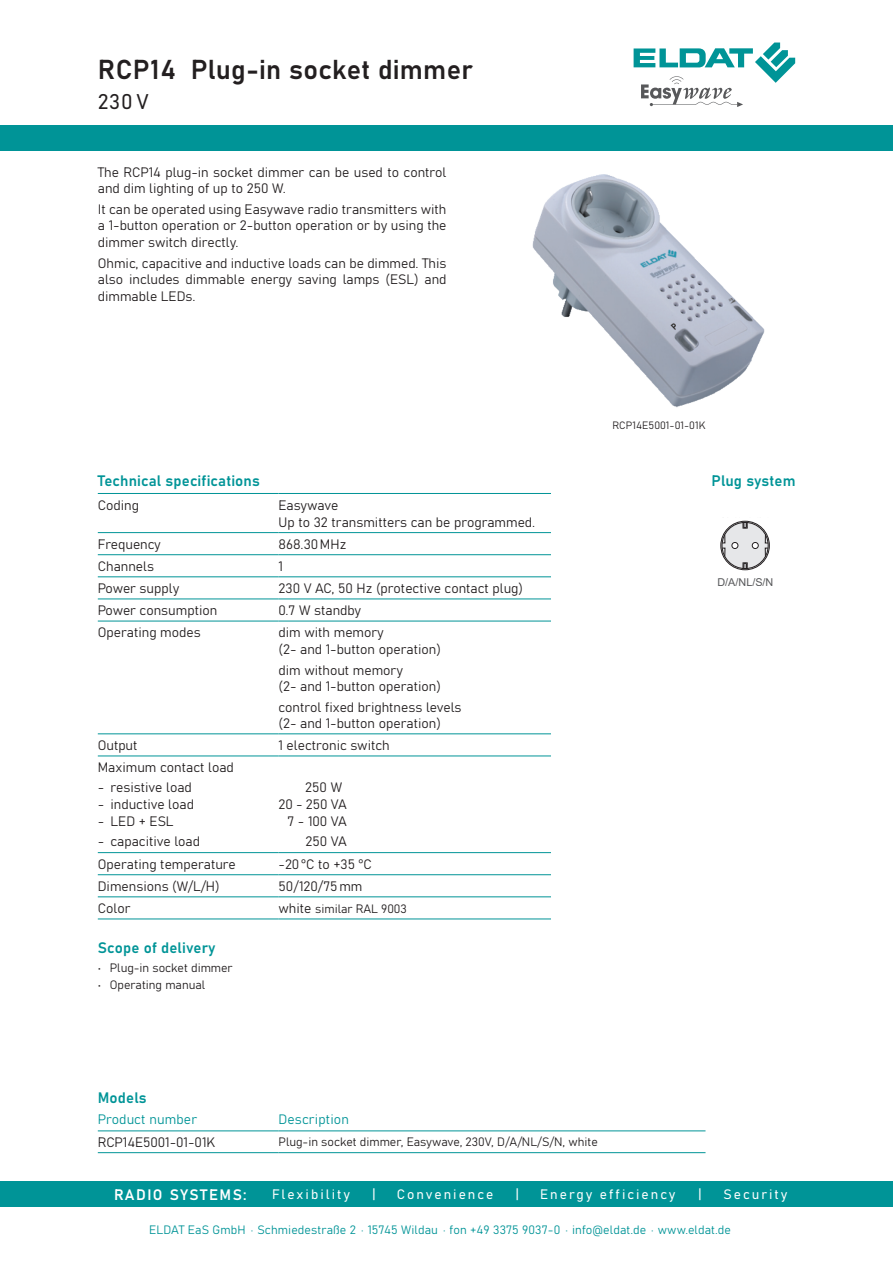
<style>
.page{position:relative;width:893px;height:1263px;background:#fff}
.page>*{position:absolute;margin:0;border:0;box-sizing:border-box;transform-origin:0 0}
.Inhalt_Empfänger{font:27px "Bahnschrift";letter-spacing:.01em;color:#231f20}
.Inhalt_Empfänger-2{font:21px "Bahnschrift";color:#231f20}
.t1{font:15px "Bahnschrift";letter-spacing:.01em;color:#009497}
.t2{font:15px "Bahnschrift";letter-spacing:.1em;color:#fff}
.Fließtext{font:13.5px/16.5px "Bahnschrift";color:#231f20}
.t3{font:13.5px "Bahnschrift";letter-spacing:.15em;color:#fff}
.t4{font:13.5px "Bahnschrift";letter-spacing:.01em;color:#009497}
.Fließtext-2{font:12px "Bahnschrift";color:#231f20}
.t5{font:12px "Bahnschrift";letter-spacing:.01em;color:#009497}
.t6{font:10.8px "Arial";color:#57585a}
.bildunter{font:10.5px "Bahnschrift";letter-spacing:.01em;color:#231f20}
.s1{color:#fff}
.s2{font-size:13.5px}
</style>
<div class="page">
<div style="left:0;top:125px;width:893px;height:26px;background:#009497"></div>
<div style="left:0;top:1181px;width:893px;height:26px;background:#009497"></div>
<svg style="left:634px;top:43px;width:161px;height:64px"></svg>
<hr style="left:98px;top:493px;width:181px;height:1px;background:#009497">
<hr style="left:279px;top:493px;width:272px;height:1px;background:#009497">
<hr style="left:98px;top:532px;width:181px;height:1px;background:#009497">
<hr style="left:279px;top:532px;width:272px;height:1px;background:#009497">
<hr style="left:98px;top:554px;width:181px;height:1px;background:#009497">
<hr style="left:279px;top:554px;width:272px;height:1px;background:#009497">
<hr style="left:98px;top:577px;width:181px;height:1px;background:#009497">
<hr style="left:279px;top:577px;width:272px;height:1px;background:#009497">
<hr style="left:98px;top:599px;width:181px;height:1px;background:#009497">
<hr style="left:279px;top:599px;width:272px;height:1px;background:#009497">
<hr style="left:98px;top:621px;width:181px;height:1px;background:#009497">
<hr style="left:279px;top:621px;width:272px;height:1px;background:#009497">
<hr style="left:98px;top:734px;width:181px;height:1px;background:#009497">
<hr style="left:279px;top:734px;width:272px;height:1px;background:#009497">
<hr style="left:98px;top:756px;width:181px;height:1px;background:#009497">
<hr style="left:279px;top:756px;width:272px;height:1px;background:#009497">
<hr style="left:98px;top:852px;width:181px;height:1px;background:#009497">
<hr style="left:279px;top:852px;width:272px;height:1px;background:#009497">
<hr style="left:98px;top:874px;width:181px;height:1px;background:#009497">
<hr style="left:279px;top:874px;width:272px;height:1px;background:#009497">
<hr style="left:98px;top:896px;width:181px;height:1px;background:#009497">
<hr style="left:279px;top:896px;width:272px;height:1px;background:#009497">
<hr style="left:98px;top:919px;width:181px;height:1px;background:#009497">
<hr style="left:279px;top:919px;width:272px;height:1px;background:#009497">
<hr style="left:279px;top:1152px;width:426px;height:1px;background:#009497">
<hr style="left:98px;top:1152px;width:181px;height:1px;background:#009497">
<hr style="left:98px;top:1130px;width:181px;height:1px;background:#009497">
<hr style="left:279px;top:1130px;width:426px;height:1px;background:#009497">
<img style="left:532px;top:174px;width:233px;height:234px">
<svg style="left:722px;top:522px;width:46px;height:47px;background:#cacacc"></svg>
<p class="Inhalt_Empfänger" style="left:98px;top:49px;width:377px">RCP14 Plug-in socket dimmer</p>
<p class="Inhalt_Empfänger-2" style="left:98px;top:86px;width:53px">230 V</p>
<p class="Fließtext" style="left:98px;top:163px;width:350px">The RCP14 plug-in socket dimmer can be used to control and dim lighting of up to 250 W.</p>
<p class="Fließtext" style="left:98px;top:200px;width:350px;text-align:justify">It can be operated using Easywave radio transmitters with a 1-button operation or 2-button operation or by using the dimmer switch directly.</p>
<p class="Fließtext" style="left:98px;top:254px;width:350px;text-align:justify">Ohmic, capacitive and inductive loads can be dimmed. This also includes dimmable energy saving lamps (ESL) and dimmable LEDs.</p>
<p class="bildunter" style="left:613px;top:418px;width:94px">RCP14E5001-01-01K</p>
<p class="t1" style="left:98px;top:469px;width:164px">Technical specifications</p>
<p class="t1" style="left:712px;top:469px;width:85px">Plug system</p>
<p class="Fließtext" style="left:98px;top:496px;width:43px">Coding</p>
<p class="Fließtext" style="left:279px;top:496px;width:61px">Easywave</p>
<p class="Fließtext" style="left:279px;top:513px;width:258px">Up to 32 transmitters can be programmed.</p>
<p class="Fließtext" style="left:98px;top:535px;width:64px">Frequency</p>
<p class="Fließtext" style="left:279px;top:535px;width:69px">868.30MHz</p>
<p class="Fließtext" style="left:98px;top:557px;width:58px">Channels</p>
<p class="Fließtext" style="left:279px;top:557px;width:6px">1</p>
<p class="Fließtext" style="left:98px;top:579px;width:83px">Power supply</p>
<p class="Fließtext" style="left:279px;top:579px;width:246px">230 V AC, 50 Hz (protective contact plug)</p>
<p class="Fließtext" style="left:98px;top:601px;width:121px">Power consumption</p>
<p class="Fließtext" style="left:279px;top:601px;width:84px">0.7 W standby</p>
<p class="Fließtext" style="left:98px;top:623px;width:104px">Operating modes</p>
<p class="Fließtext" style="left:279px;top:623px;width:164px">dim with memory<br>(2- and 1-button operation)</p>
<p class="Fließtext" style="left:279px;top:661px;width:164px">dim without memory<br>(2- and 1-button operation)</p>
<p class="Fließtext" style="left:279px;top:698px;width:185px">control fixed brightness levels (2- and 1-button operation)</p>
<p class="Fließtext" style="left:98px;top:736px;width:41px">Output</p>
<p class="Fließtext" style="left:279px;top:736px;width:113px">1 electronic switch</p>
<p class="Fließtext" style="left:98px;top:758px;width:138px">Maximum contact load</p>
<p class="Fließtext" style="left:98px;top:778px;width:96px">- resistive load</p>
<p class="Fließtext" style="left:305px;top:778px;width:43px">250 W<span class="s1">.</span></p>
<p class="Fließtext" style="left:98px;top:795px;width:98px">- inductive load</p>
<p class="Fließtext" style="left:279px;top:795px;width:70px">20 - 250 VA</p>
<p class="Fließtext" style="left:98px;top:812px;width:77px">- LED + ESL</p>
<p class="Fließtext" style="left:288px;top:812px;width:61px">7 - 100 VA</p>
<p class="Fließtext" style="left:98px;top:832px;width:104px">- capacitive load</p>
<p class="Fließtext" style="left:305px;top:832px;width:43px">250 VA</p>
<p class="Fließtext" style="left:98px;top:855px;width:139px">Operating temperature</p>
<p class="Fließtext" style="left:279px;top:855px;width:95px">-20°C to +35 °C</p>
<p class="Fließtext" style="left:98px;top:877px;width:123px">Dimensions (W/L/H)</p>
<p class="Fließtext" style="left:279px;top:877px;width:85px">50/120/75mm</p>
<p class="Fließtext" style="left:98px;top:899px;width:34px">Color</p>
<p class="Fließtext-2" style="left:279px;top:900px;width:130px"><span class="s2">white</span> similar RAL 9003</p>
<p class="t1" style="left:98px;top:937px;width:119px">Scope of delivery</p>
<p class="Fließtext-2" style="left:98px;top:959px;width:136px">• Plug-in socket dimmer</p>
<p class="Fließtext-2" style="left:98px;top:976px;width:109px">• Operating manual</p>
<p class="t1" style="left:98px;top:1086px;width:50px">Models</p>
<p class="t4" style="left:98px;top:1108px;width:101px">Product number</p>
<p class="t4" style="left:279px;top:1108px;width:72px">Description</p>
<p class="Fließtext" style="left:98px;top:1133px;width:119px">RCP14E5001-01-01K</p>
<p class="Fließtext-2" style="left:279px;top:1132px;width:321px">Plug-in socket dimmer, Easywave, 230V, D/A/NL/S/N, white</p>
<p class="t6" style="left:717px;top:575px;width:58px">D/A/NL/S/N</p>
<p class="t2" style="left:114px;top:1183px;width:134px">RADIO SYSTEMS:</p>
<p class="t3" style="left:272px;top:1184px;width:80px">Flexibility</p>
<p class="t3" style="left:372px;top:1184px;width:5px">|</p>
<p class="t3" style="left:397px;top:1184px;width:98px">Convenience</p>
<p class="t3" style="left:516px;top:1184px;width:5px">|</p>
<p class="t3" style="left:540px;top:1184px;width:137px">Energy efficiency</p>
<p class="t3" style="left:698px;top:1184px;width:5px">|</p>
<p class="t3" style="left:724px;top:1184px;width:65px">Security</p>
<p class="t5" style="left:149px;top:1221px;width:583px">ELDAT EaS GmbH · Schmiedestraße 2 · 15745 Wildau · fon +49 3375 9037-0 · info@eldat.de · www.eldat.de</p>
</div>
